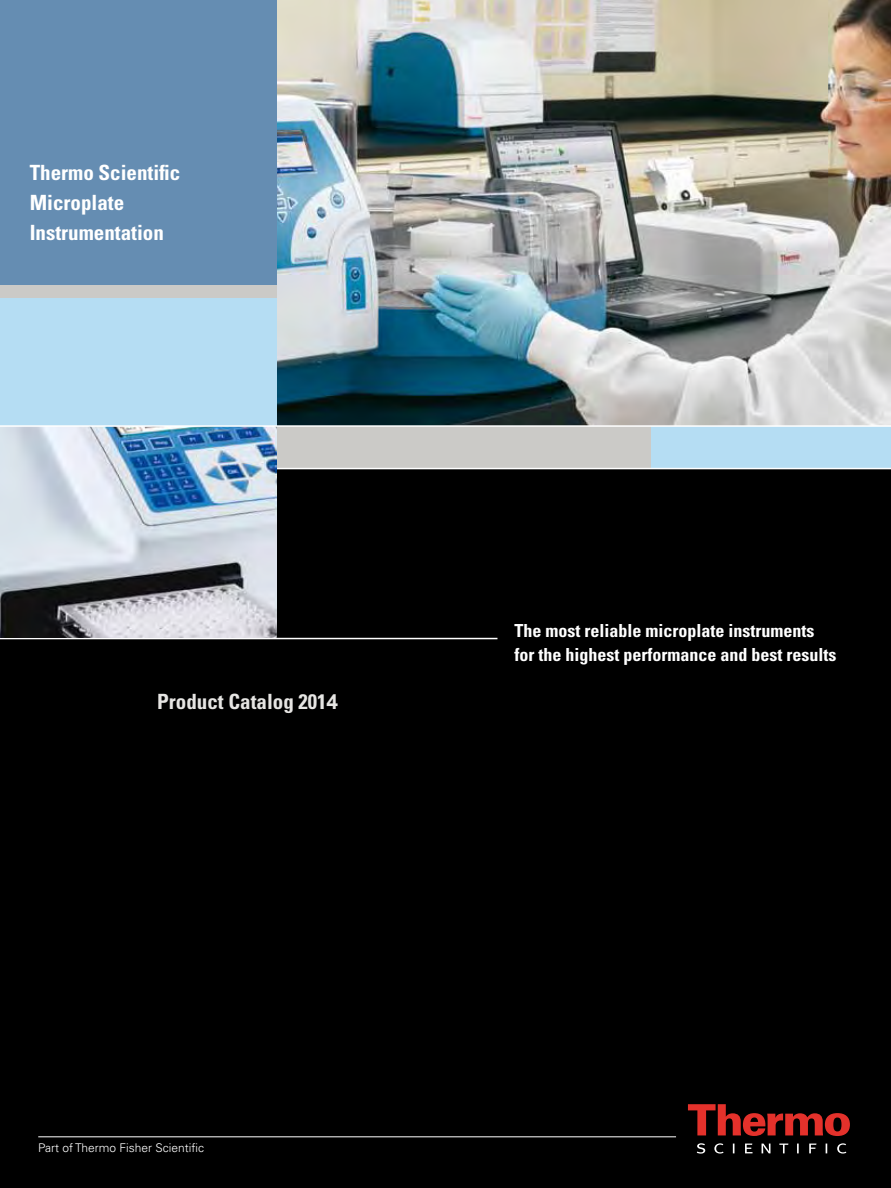
<style>
.page{position:relative;width:891px;height:1188px;background:#fff}
.page>*{position:absolute;margin:0;border:0;box-sizing:border-box;transform-origin:0 0}
.t1{font:700 condensed 21px/30px "Univers LT Std";color:#fff}
.t2{font:700 condensed 21px "Univers LT Std";color:#e6e5e3}
.t3{font:700 condensed 18px/24px "Univers LT Std";color:#fff}
.t4{font:300 12px "Univers LT Std";color:#fff}
.s1{font-family:"Arial";font-stretch:normal}
</style>
<div class="page">
<img style="left:276px;top:0;width:615px;height:425px">
<div style="left:0;top:469px;width:891px;height:719px;background:#000"></div>
<div style="left:651px;top:426px;width:240px;height:43px;background:#b5ddf3"></div>
<div style="left:0;top:0;width:276px;height:426px;background:#658db2"></div>
<div style="left:0;top:286px;width:276px;height:32px;background:#cbcac7"></div>
<div style="left:276px;top:426px;width:375px;height:43px;background:#cbcac7"></div>
<hr style="left:0;top:638px;width:497px;height:1px;background:#fff">
<hr style="left:38px;top:1136px;width:638px;height:1px;background:#fff">
<svg style="left:688px;top:1104px;width:162px;height:32px"></svg>
<svg style="left:697px;top:1143px;width:149px;height:11px"></svg>
<hr style="left:0;top:468px;width:891px;height:1px;background:#fff">
<img style="left:0;top:427px;width:276px;height:211px">
<div style="left:0;top:298px;width:276px;height:128px;background:#b5ddf3"></div>
<hr style="left:0;top:425px;width:891px;height:2px;background:#fff">
<p class="t1" style="left:30px;top:157px;width:152px">Thermo Scientific<br>Microplate<br>Instrumentation</p>
<p class="t2" style="left:157px;top:688px;width:182px">Product Catalog 201<span class="s1">4</span></p>
<p class="t4" style="left:38px;top:1140px;width:167px">Part of Thermo Fisher Scientific</p>
<p class="t3" style="left:514px;top:618px;width:323px">The most reliable microplate instruments for the highest performance and best results</p>
</div>
